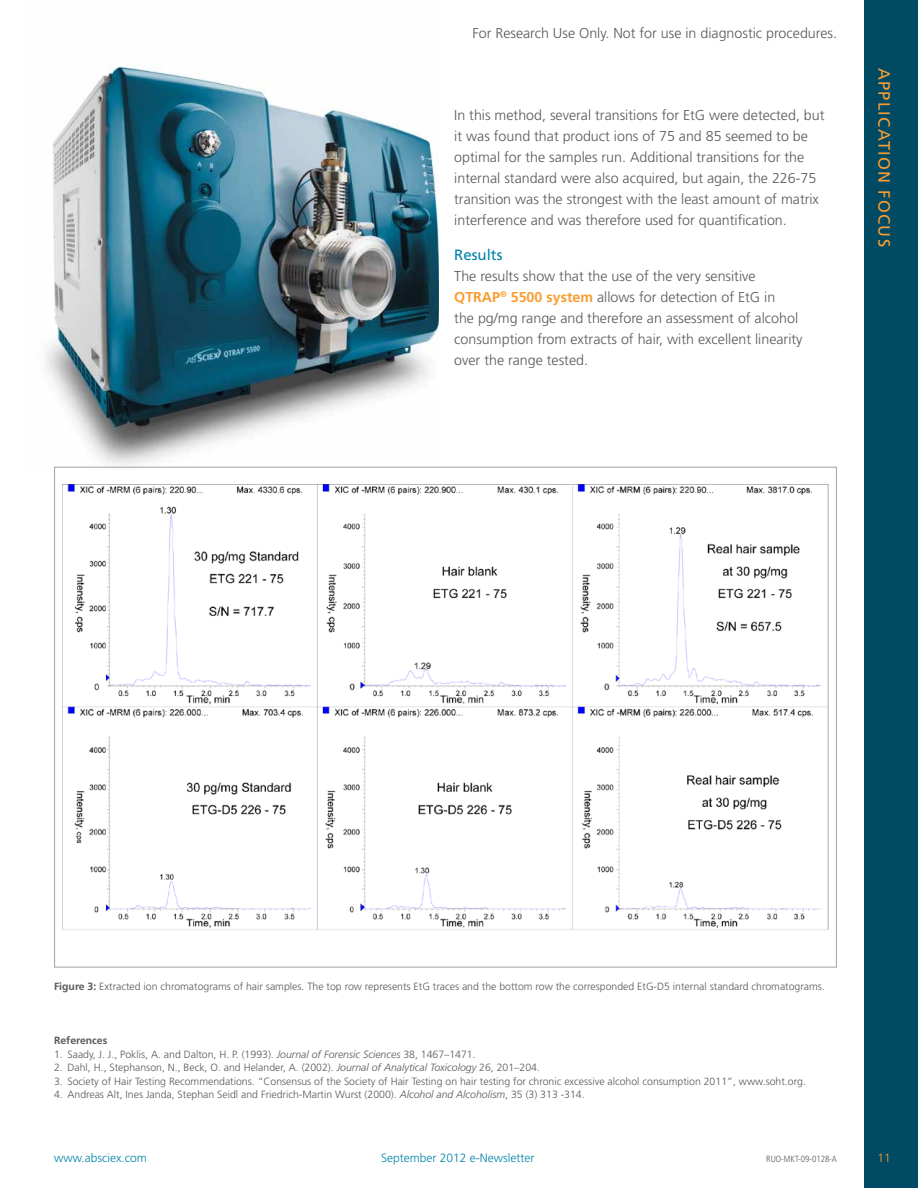
<style>
.page{position:relative;width:918px;height:1188px;background:#fff}
.page>*{position:absolute;margin:0;border:0;box-sizing:border-box;transform-origin:0 0}
.t1{font:16.5px "Frutiger LT Std";letter-spacing:.08em;color:#f99d31}
.t2{font:15px "Frutiger LT Std";color:#0084a9}
.t3{font:300 14.25px/21px "Frutiger LT Std";color:#58595b}
.t4{font:300 12px "Frutiger LT Std";color:#0084a9}
.t5{font:300 12px "Frutiger LT Std";color:#f99d31}
.t6{font:300 10.5px "Frutiger LT Std";color:#58595b}
.t7{font:700 10.5px "Frutiger LT Std";color:#58595b}
.t8{font:300 condensed 9px "Frutiger LT Std";color:#58595b}
.s1{font-weight:700;color:#f99d31}
.s2{font-weight:700}
.s3{font-style:italic}
</style>
<div class="page">
<div style="left:864px;top:0;width:54px;height:1188px;background:#004a64"></div>
<img style="left:46px;top:62px;width:392px;height:405px">
<img style="left:63px;top:484px;width:765px;height:446px">
<h3 class="t3" style="left:472px;top:22px;width:366px">For Research Use Only. Not for use in diagnostic procedures.</h3>
<p class="t3" style="left:454px;top:105px;width:372px">In this method, several transitions for EtG were detected, but it was found that product ions of 75 and 85 seemed to be optimal for the samples run. Additional transitions for the internal standard were also acquired, but again, the 226-75 transition was the strongest with the least amount of matrix interference and was therefore used for quantification.</p>
<h2 class="t2" style="left:454px;top:246px;width:50px">Results</h2>
<p class="t3" style="left:454px;top:265px;width:350px">The results show that the use of the very sensitive <span class="s1">QTRAP</span><sup>®</sup> <span class="s1">5500 system</span> allows for detection of EtG in<br>the pg/mg range and therefore an assessment of alcohol consumption from extracts of hair, with excellent linearity over the range tested.</p>
<h1 class="t1" style="left:894px;top:68px;width:181px;rotate:90deg">APPLICATION FOCUS</h1>
<p class="t6" style="left:54px;top:980px;width:772px"><span class="s2">Figure 3:</span> Extracted ion chromatograms of hair samples. The top row represents EtG traces and the bottom row the corresponded EtG-D5 internal standard chromatograms.</p>
<p class="t7" style="left:54px;top:1034px;width:55px">References</p>
<p class="t6" style="left:54px;top:1048px;width:423px">1. Saady, J. J., Poklis, A. and Dalton, H. P. (1993). <span class="s3">Journal of Forensic Sciences</span> 38, 1467–1471.</p>
<p class="t6" style="left:54px;top:1062px;width:487px">2. Dahl, H., Stephanson, N., Beck, O. and Helander, A. (2002). <span class="s3">Journal of Analytical Toxicology</span> 26, 201–204.</p>
<p class="t6" style="left:54px;top:1075px;width:753px">3. Society of Hair Testing Recommendations. “Consensus of the Society of Hair Testing on hair testing for chronic excessive alcohol consumption 2011”, www.soht.org.</p>
<p class="t6" style="left:54px;top:1089px;width:532px">4. Andreas Alt, Ines Janda, Stephan Seidl and Friedrich-Martin Wurst (2000). <span class="s3">Alcohol and Alcoholism</span>, 35 (3) 313 -314.</p>
<p class="t4" style="left:54px;top:1151px;width:94px">www.absciex.com</p>
<p class="t4" style="left:381px;top:1151px;width:155px">September 2012 e-Newsletter</p>
<p class="t5" style="left:878px;top:1151px;width:15px">11</p>
<p class="t8" style="left:766px;top:1154px;width:72px">RUO-MKT-09-0128-A</p>
</div>
